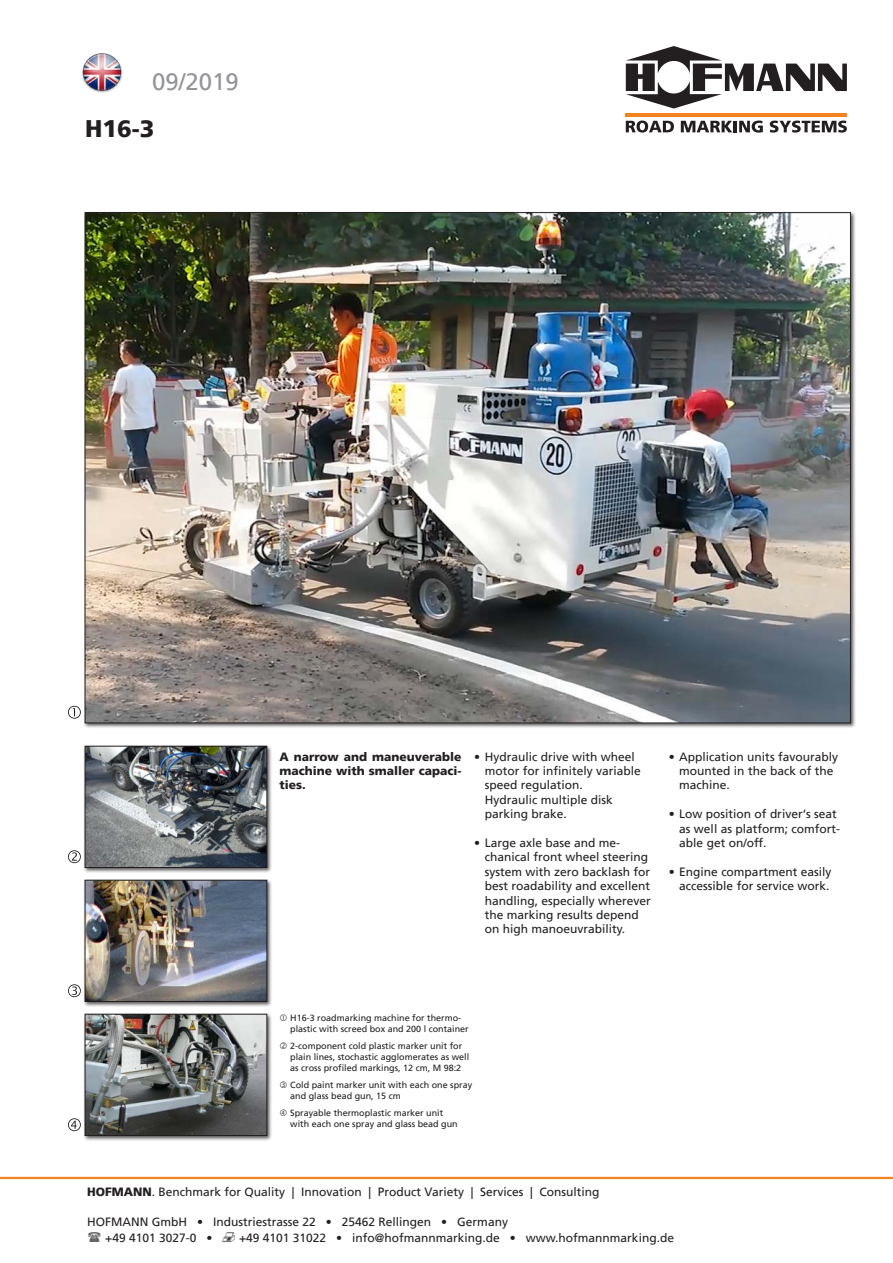
<style>
.page{position:relative;width:893px;height:1263px;background:#fff}
.page>*{position:absolute;margin:0;border:0;box-sizing:border-box;transform-origin:0 0}
.t1{font:24px "Frutiger";color:#939598}
.t2{font:900 24px "Frutiger";color:#231f20}
.Sprechpunkte{font:12px/14.4px "Frutiger";color:#231f20}
.Bildsub{font:900 12px/14.4px "Frutiger";color:#231f20;text-align:justify}
.t3{font:9px/10.8px "Frutiger";color:#231f20}
.s1{font-weight:900}
.s2{font-family:"Mar Vo Sym";font-size:13.5px}
</style>
<div class="page">
<div style="left:84px;top:745px;width:189px;height:128px;background:#231f20;opacity:.75"></div>
<img style="left:87px;top:748px;width:178px;height:118px">
<div style="left:85px;top:746px;width:182px;height:122px;border:1px solid #231f20"></div>
<div style="left:84px;top:879px;width:189px;height:128px;background:#231f20;opacity:.75"></div>
<img style="left:87px;top:882px;width:178px;height:118px">
<div style="left:85px;top:880px;width:182px;height:122px;border:1px solid #231f20"></div>
<div style="left:84px;top:1013px;width:189px;height:128px;background:#231f20;opacity:.75"></div>
<img style="left:87px;top:1016px;width:178px;height:118px">
<div style="left:85px;top:1014px;width:182px;height:122px;border:1px solid #231f20"></div>
<svg style="left:68px;top:1118px;width:13px;height:13px"></svg>
<svg style="left:68px;top:984px;width:13px;height:13px"></svg>
<svg style="left:68px;top:850px;width:13px;height:13px"></svg>
<svg style="left:68px;top:706px;width:13px;height:13px"></svg>
<hr style="left:626px;top:113px;width:221px;height:3px;background:#f58220">
<svg style="left:626px;top:46px;width:221px;height:63px"></svg>
<svg style="left:626px;top:121px;width:48px;height:12px"></svg>
<svg style="left:681px;top:121px;width:82px;height:12px"></svg>
<svg style="left:770px;top:121px;width:77px;height:12px"></svg>
<img style="left:82px;top:53px;width:41px;height:40px">
<hr style="left:0;top:1177px;width:893px;height:2px;background:#f58220">
<img style="left:87px;top:214px;width:762px;height:507px">
<p class="t1" style="left:152px;top:67px;width:88px">09/2019</p>
<p class="t2" style="left:85px;top:114px;width:71px">H16-3</p>
<p class="Bildsub" style="left:280px;top:749px;width:183px">A narrow and maneuverable machine with smaller capaci&shy;ties.</p>
<p class="Sprechpunkte" style="left:485px;top:749px;width:158px;text-indent:-11px">• Hydraulic drive with wheel motor for infinitely variable speed regulation.<br>Hydraulic multiple disk parking brake.</p>
<p class="Sprechpunkte" style="left:485px;top:836px;width:168px;text-indent:-11px">• Large axle base and me&shy;chanical front wheel steering system with zero backlash for best roadability and excellent handling, especially wherever the marking results depend on high manoeuvrability.</p>
<p class="Sprechpunkte" style="left:679px;top:749px;width:160px;text-indent:-11px">• Application units favourably mounted in the back of the machine.</p>
<p class="Sprechpunkte" style="left:679px;top:807px;width:162px;text-indent:-11px">• Low position of driver‘s seat as well as platform; comfort&shy;able get on/off.</p>
<p class="Sprechpunkte" style="left:669px;top:864px;width:164px;text-align:right">• Engine compartment easily accessible for service work.</p>
<p class="t3" style="left:290px;top:1013px;width:180px">H16-3 roadmarking machine for thermo&shy;plastic with screed box and 200 l container</p>
<p class="t3" style="left:290px;top:1041px;width:181px">2-component cold plastic marker unit for plain lines, stochastic agglomerates as well as cross profiled markings, 12 cm, M 98:2</p>
<p class="t3" style="left:290px;top:1079px;width:184px">Cold paint marker unit with each one spray and glass bead gun, 15 cm</p>
<p class="t3" style="left:290px;top:1107px;width:169px">Sprayable thermoplastic marker unit with each one spray and glass bead gun</p>
<p class="Sprechpunkte" style="left:87px;top:1185px;width:514px"><span class="s1">HOFMANN</span>. Benchmark for Quality | Innovation | Product Variety | Services | Consulting</p>
<p class="Sprechpunkte" style="left:87px;top:1215px;width:422px">HOFMANN GmbH • Industriestrasse 22 • 25462 Rellingen • Germany</p>
<p class="Sprechpunkte" style="left:105px;top:1231px;width:570px">+49 4101 3027-0 • <span class="s2">v</span> +49 4101 31022 • info@hofmannmarking.de • www.hofmannmarking.de</p>
</div>
